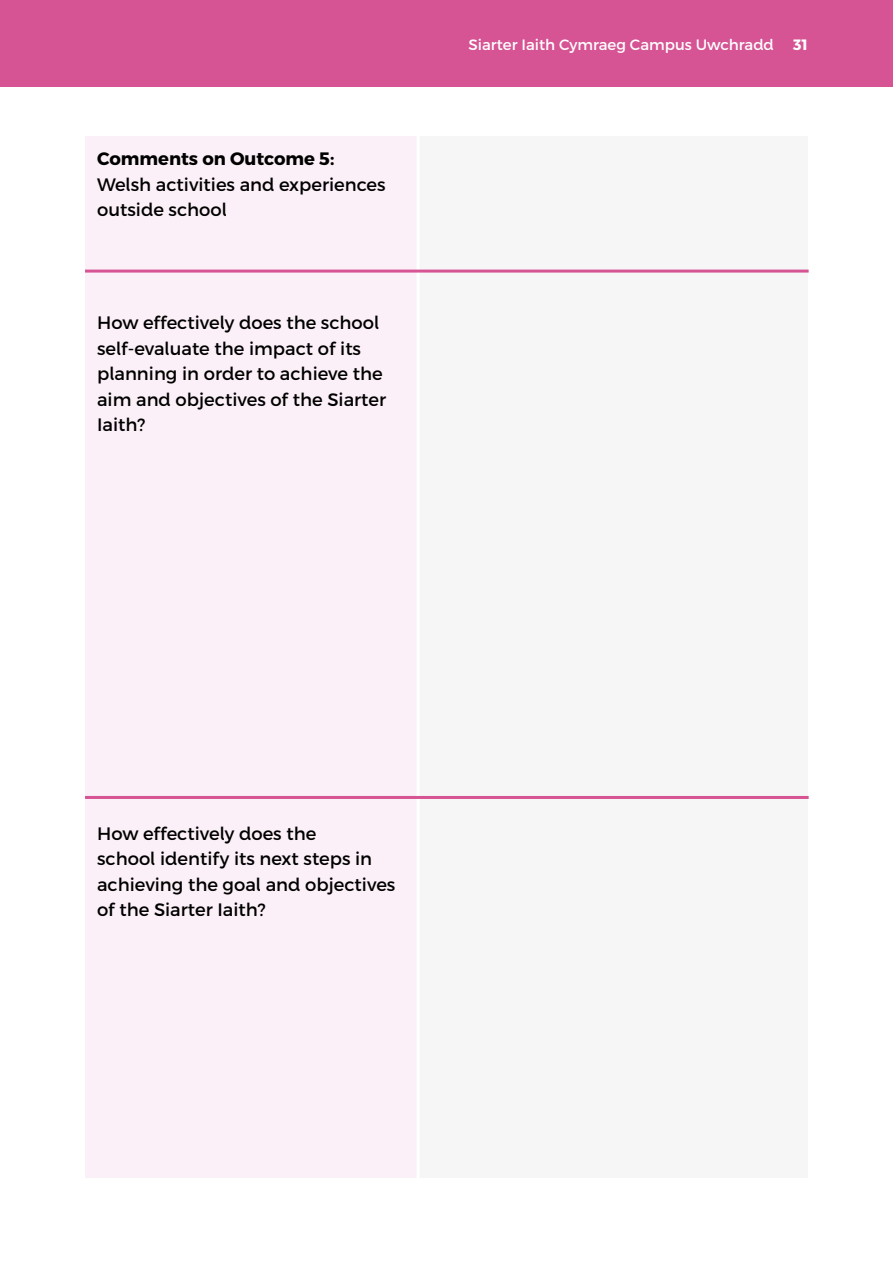
<style>
.page{position:relative;width:893px;height:1263px;background:#fff}
.page>*{position:absolute;margin:0;border:0;box-sizing:border-box;transform-origin:0 0}
.t1{font:18px/25.5px "Cymraeg";color:#000}
.t2{font:15px "Cymraeg";color:#fff}
.t3{font:700 15px "Cymraeg";color:#fff}
.s1{font-weight:700}
</style>
<div class="page">
<div style="left:0;top:0;width:893px;height:87px;background:#d65494"></div>
<div style="left:85px;top:136px;width:333px;height:1042px;background:#fbf0f7"></div>
<div style="left:418px;top:136px;width:390px;height:1042px;background:#f6f6f6"></div>
<hr style="left:417px;top:132px;width:3px;height:1054px;background:#fff">
<hr style="left:85px;top:270px;width:724px;height:3px;background:#d65494">
<hr style="left:85px;top:796px;width:724px;height:3px;background:#d65494">
<p class="t1" style="left:97px;top:146px;width:290px"><span class="s1">Comments on Outcome 5:<br></span>Welsh activities and experiences outside school</p>
<p class="t1" style="left:97px;top:310px;width:291px">How effectively does the school self-evaluate the impact of its planning in order to achieve the aim and objectives of the Siarter<br>Iaith?</p>
<p class="t2" style="left:469px;top:35px;width:307px">Siarter Iaith Cymraeg Campus Uwchradd</p>
<p class="t3" style="left:793px;top:35px;width:16px">31</p>
<p class="t1" style="left:97px;top:820px;width:300px">How effectively does the<br>school identify its next steps in achieving the goal and objectives of the Siarter Iaith?</p>
</div>
